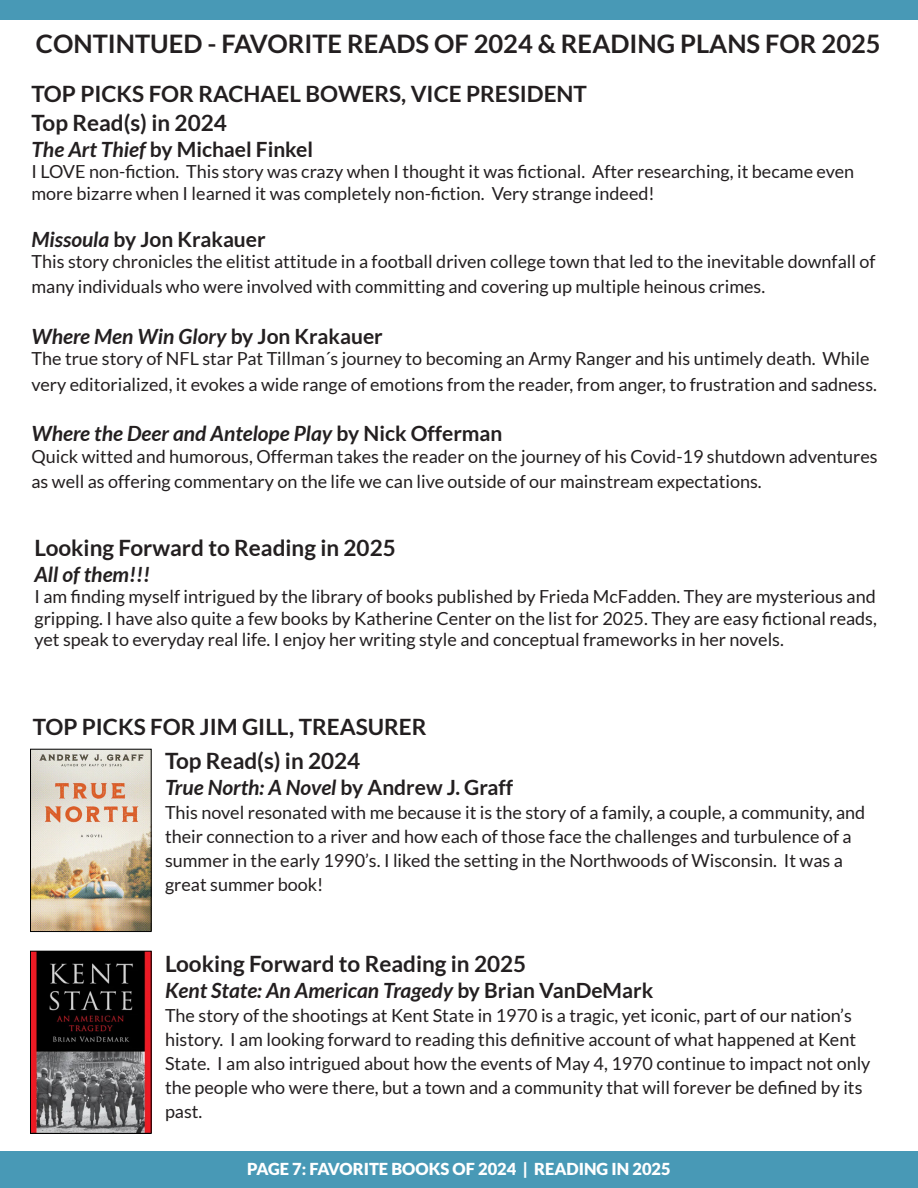
<style>
.page{position:relative;width:918px;height:1188px;background:#fff}
.page>*{position:absolute;margin:0;border:0;box-sizing:border-box;transform-origin:0 0}
.t1{font:700 25.5px "Lato";color:#231f20}
.t2{font:700 22.5px "Lato";color:#231f20}
.t3{font:italic 700 21px "Lato";color:#231f20}
.t4{font:700 21px "Lato";color:#231f20}
.t5{font:18px/24px "Lato";color:#231f20}
.t6{font:900 16.5px "Lato";color:#fff}
.s1{font-style:italic}
.s2{font-style:normal}
</style>
<div class="page">
<div style="left:0;top:0;width:918px;height:20px;background:#4899b6"></div>
<div style="left:0;top:1151px;width:918px;height:37px;background:#4899b6"></div>
<img style="left:32px;top:751px;width:118px;height:179px">
<div style="left:30px;top:749px;width:122px;height:183px;border:1px solid #000"></div>
<img style="left:32px;top:953px;width:118px;height:179px">
<div style="left:30px;top:951px;width:122px;height:183px;border:1px solid #000"></div>
<p class="t1" style="left:36px;top:29px;width:846px">CONTINTUED - FAVORITE READS OF 2024 &amp; READING PLANS FOR 2025</p>
<p class="t2" style="left:31px;top:81px;width:557px">TOP PICKS FOR RACHAEL BOWERS, VICE PRESIDENT</p>
<p class="t2" style="left:31px;top:110px;width:197px">Top Read(s) in 2024</p>
<p class="t4" style="left:31px;top:137px;width:283px"><span class="s1">The Art Thief</span> by Michael Finkel</p>
<p class="t5" style="left:31px;top:161px;width:824px;line-height:21.6px">I LOVE non-fiction. This story was crazy when I thought it was fictional. After researching, it became even more bizarre when I learned it was completely non-fiction. Very strange indeed!</p>
<p class="t4" style="left:31px;top:227px;width:236px"><span class="s1">Missoula</span> by Jon Krakauer</p>
<p class="t5" style="left:31px;top:249px;width:846px;line-height:25.2px">This story chronicles the elitist attitude in a football driven college town that led to the inevitable downfall of many individuals who were involved with committing and covering up multiple heinous crimes.</p>
<p class="t3" style="left:31px;top:324px;width:353px">Where Men Win Glory <span class="s2">by Jon Krakauer</span></p>
<p class="t5" style="left:31px;top:346px;width:847px;line-height:25.2px">The true story of NFL star Pat Tillman´s journey to becoming an Army Ranger and his untimely death. While very editorialized, it evokes a wide range of emotions from the reader, from anger, to frustration and sadness.</p>
<p class="t3" style="left:31px;top:421px;width:473px">Where the Deer and Antelope Play <span class="s2">by Nick Offerman</span></p>
<p class="t5" style="left:31px;top:443px;width:848px;line-height:25.2px">Quick witted and humorous, Offerman takes the reader on the journey of his Covid-19 shutdown adventures as well as offering commentary on the life we can live outside of our mainstream expectations.</p>
<p class="t2" style="left:34px;top:535px;width:363px">Looking Forward to Reading in 2025</p>
<p class="t3" style="left:34px;top:562px;width:117px">All of them!!!</p>
<p class="t5" style="left:34px;top:586px;width:844px;line-height:21.6px;text-align:justify">I am finding myself intrigued by the library of books published by Frieda McFadden. They are mysterious and gripping. I have also quite a few books by Katherine Center on the list for 2025. They are easy fictional reads, yet speak to everyday real life. I enjoy her writing style and conceptual frameworks in her novels.</p>
<p class="t2" style="left:33px;top:714px;width:395px">TOP PICKS FOR JIM GILL, TREASURER</p>
<p class="t2" style="left:165px;top:748px;width:197px">Top Read(s) in 2024</p>
<p class="t3" style="left:165px;top:775px;width:350px">True North: A Novel <span class="s2">by Andrew J. Graff</span></p>
<p class="t5" style="left:165px;top:800px;width:702px">This novel resonated with me because it is the story of a family, a couple, a community, and their connection to a river and how each of those face the challenges and turbulence of a summer in the early 1990’s. I liked the setting in the Northwoods of Wisconsin. It was a great summer book!</p>
<p class="t2" style="left:165px;top:951px;width:363px">Looking Forward to Reading in 2025</p>
<p class="t3" style="left:165px;top:978px;width:490px">Kent State: An American Tragedy <span class="s2">by Brian VanDeMark</span></p>
<p class="t5" style="left:165px;top:1003px;width:707px">The story of the shootings at Kent State in 1970 is a tragic, yet iconic, part of our nation’s history. I am looking forward to reading this definitive account of what happened at Kent State. I am also intrigued about how the events of May 4, 1970 continue to impact not only the people who were there, but a town and a community that will forever be defined by its past.</p>
<p class="t6" style="left:247px;top:1159px;width:425px">PAGE 7: FAVORITE BOOKS OF 2024 | READING IN 2025</p>
</div>
